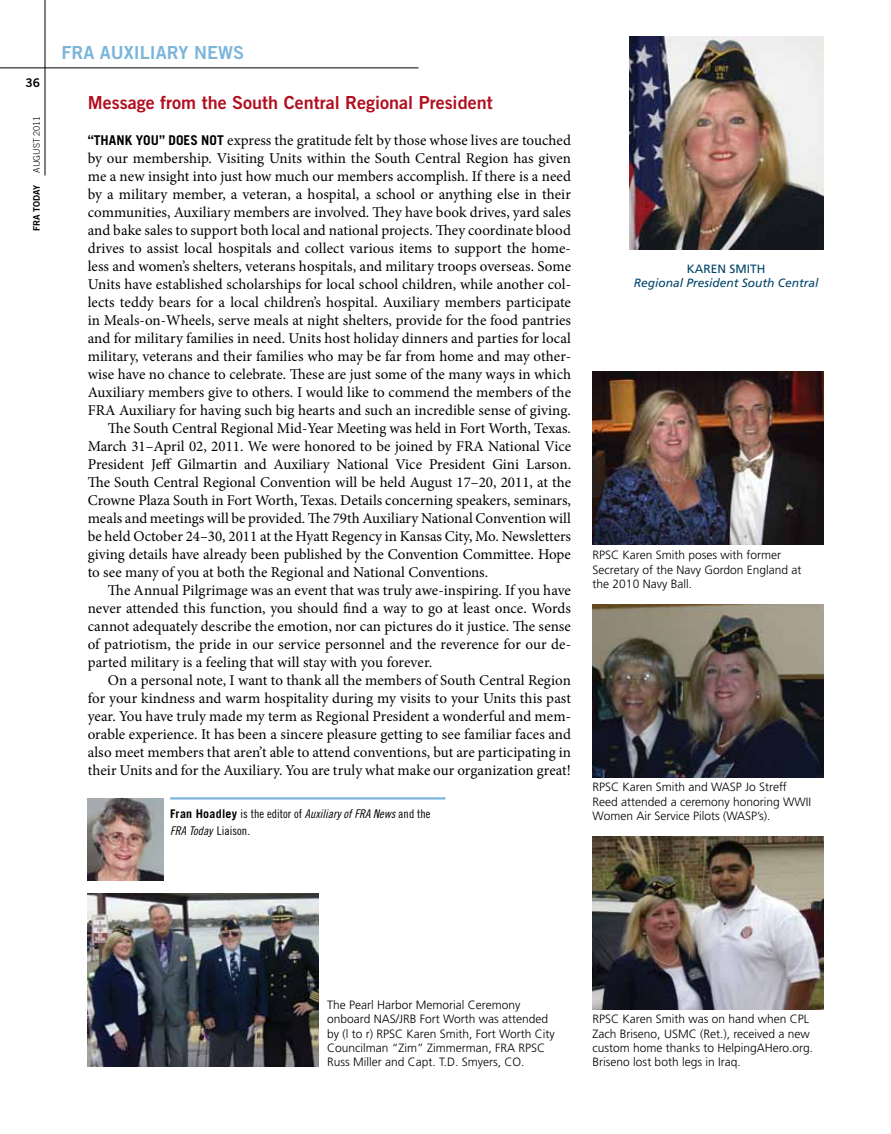
<style>
.page{position:relative;width:891px;height:1134px;background:#fff}
.page>*{position:absolute;margin:0;border:0;box-sizing:border-box;transform-origin:0 0}
.t1{font:18px "Trade Gothic Bold Two";color:#b10f1f}
.t2{font:18px "Trade Gothic Bold Two";color:#7bb6da}
.t3{font:15px "Minion Pro";color:#000}
.t4{font:300 12px/14.4px "Frutiger";color:#000}
.t5{font:12px "Trade Gothic Cond Eighteen";letter-spacing:.005em;color:#000}
.t6{font:italic 12px "Frutiger";color:#00446a}
.t7{font:12px "Trade Gothic Cond Eighteen Obl";letter-spacing:.005em;color:#000}
.t8{font:12px "Frutiger";color:#00446a}
.t9{font:12px "Trade Gothic Bold Two";color:#000}
.t10{font:300 9px "Trade Gothic";color:#000}
.t11{font:9px "Trade Gothic Bold Two";color:#000}
.s1{font-family:"Trade Gothic";font-weight:700;font-size:13.5px}
.s2{font-family:"Trade Gothic";font-weight:700}
.s3{font-family:"Trade Gothic Cond Eighteen Obl"}
.s4{font-family:"Trade Gothic Cond Eighteen"}
</style>
<div class="page">
<hr style="left:45px;top:0;width:1px;height:176px;background:#000">
<hr style="left:0;top:68px;width:418px;height:1px;background:#000">
<hr style="left:170px;top:797px;width:275px;height:3px;background:#7bb6da">
<img style="left:87px;top:798px;width:76px;height:82px">
<img style="left:630px;top:36px;width:194px;height:213px">
<img style="left:593px;top:371px;width:231px;height:173px">
<img style="left:593px;top:605px;width:231px;height:173px">
<img style="left:593px;top:837px;width:231px;height:173px">
<img style="left:88px;top:894px;width:231px;height:172px">
<p class="t9" style="left:25px;top:76px;width:16px">36</p>
<p class="t10" style="left:31px;top:173px;width:59px;rotate:-90deg">August 2011</p>
<p class="t11" style="left:31px;top:231px;width:48px;rotate:-90deg">FRA Today</p>
<p class="t2" style="left:61px;top:41px;width:181px">FRA Auxiliary news</p>
<p class="t1" style="left:88px;top:92px;width:406px">Message from the South Central Regional President</p>
<p class="t3" style="left:88px;top:130px;width:485px"><span class="s1">“THANK YOU” DOES NOT</span> express the gratitude felt by those whose lives are touched</p>
<p class="t3" style="left:88px;top:148px;width:485px">by our membership. Visiting Units within the South Central Region has given</p>
<p class="t3" style="left:88px;top:166px;width:485px">me a new insight into just how much our members accomplish. If there is a need</p>
<p class="t3" style="left:88px;top:184px;width:485px">by a military member, a veteran, a hospital, a school or anything else in their</p>
<p class="t3" style="left:88px;top:202px;width:485px">communities, Auxiliary members are involved. They have book drives, yard sales</p>
<p class="t3" style="left:88px;top:220px;width:485px">and bake sales to support both local and national projects. They coordinate blood</p>
<p class="t3" style="left:88px;top:238px;width:485px">drives to assist local hospitals and collect various items to support the home-</p>
<p class="t3" style="left:88px;top:256px;width:485px">less and women’s shelters, veterans hospitals, and military troops overseas. Some</p>
<p class="t3" style="left:88px;top:274px;width:485px">Units have established scholarships for local school children, while another col-</p>
<p class="t3" style="left:88px;top:292px;width:485px">lects teddy bears for a local children’s hospital. Auxiliary members participate</p>
<p class="t3" style="left:88px;top:310px;width:485px">in Meals-on-Wheels, serve meals at night shelters, provide for the food pantries</p>
<p class="t3" style="left:88px;top:328px;width:485px">and for military families in need. Units host holiday dinners and parties for local</p>
<p class="t3" style="left:88px;top:346px;width:485px">military, veterans and their families who may be far from home and may other-</p>
<p class="t3" style="left:88px;top:364px;width:485px">wise have no chance to celebrate. These are just some of the many ways in which</p>
<p class="t3" style="left:88px;top:382px;width:485px">Auxiliary members give to others. I would like to commend the members of the</p>
<p class="t3" style="left:88px;top:400px;width:485px">FRA Auxiliary for having such big hearts and such an incredible sense of giving.</p>
<p class="t3" style="left:108px;top:418px;width:465px">The South Central Regional Mid-Year Meeting was held in Fort Worth, Texas.</p>
<p class="t3" style="left:88px;top:436px;width:485px">March 31–April 02, 2011. We were honored to be joined by FRA National Vice</p>
<p class="t3" style="left:88px;top:454px;width:485px">President Jeff Gilmartin and Auxiliary National Vice President Gini Larson.</p>
<p class="t3" style="left:88px;top:472px;width:485px">The South Central Regional Convention will be held August 17–20, 2011, at the</p>
<p class="t3" style="left:88px;top:490px;width:485px">Crowne Plaza South in Fort Worth, Texas. Details concerning speakers, seminars,</p>
<p class="t3" style="left:88px;top:508px;width:485px">meals and meetings will be provided. The 79th Auxiliary National Convention will</p>
<p class="t3" style="left:88px;top:526px;width:485px">be held October 24–30, 2011 at the Hyatt Regency in Kansas City, Mo. Newsletters</p>
<p class="t3" style="left:88px;top:544px;width:485px">giving details have already been published by the Convention Committee. Hope</p>
<p class="t3" style="left:88px;top:562px;width:402px">to see many of you at both the Regional and National Conventions.</p>
<p class="t3" style="left:108px;top:580px;width:465px">The Annual Pilgrimage was an event that was truly awe-inspiring. If you have</p>
<p class="t3" style="left:88px;top:598px;width:485px">never attended this function, you should find a way to go at least once. Words</p>
<p class="t3" style="left:88px;top:616px;width:485px">cannot adequately describe the emotion, nor can pictures do it justice. The sense</p>
<p class="t3" style="left:88px;top:634px;width:485px">of patriotism, the pride in our service personnel and the reverence for our de-</p>
<p class="t3" style="left:88px;top:652px;width:346px">parted military is a feeling that will stay with you forever.</p>
<p class="t3" style="left:108px;top:670px;width:464px">On a personal note, I want to thank all the members of South Central Region</p>
<p class="t3" style="left:88px;top:688px;width:485px">for your kindness and warm hospitality during my visits to your Units this past</p>
<p class="t3" style="left:88px;top:706px;width:485px">year. You have truly made my term as Regional President a wonderful and mem-</p>
<p class="t3" style="left:88px;top:724px;width:485px">orable experience. It has been a sincere pleasure getting to see familiar faces and</p>
<p class="t3" style="left:88px;top:742px;width:485px">also meet members that aren’t able to attend conventions, but are participating in</p>
<p class="t3" style="left:88px;top:760px;width:485px">their Units and for the Auxiliary. You are truly what make our organization great!</p>
<p class="t5" style="left:170px;top:807px;width:262px"><span class="s2">FRAN HOADLEY</span> is the editor of <span class="s3">Auxiliary of FRA News</span> and the</p>
<p class="t7" style="left:170px;top:824px;width:81px">FRA Today <span class="s4">Liaison.</span></p>
<p class="t8" style="left:687px;top:261px;width:80px">KAREN SMITH</p>
<p class="t6" style="left:634px;top:276px;width:186px">Regional President South Central</p>
<p class="t4" style="left:593px;top:548px;width:210px">RPSC Karen Smith poses with former<br>Secretary of the Navy Gordon England at the 2010 Navy Ball.</p>
<p class="t4" style="left:593px;top:780px;width:220px">RPSC Karen Smith and WASP Jo Streff<br>Reed attended a ceremony honoring WWII<br>Women Air Service Pilots (WASP’s).</p>
<p class="t4" style="left:327px;top:998px;width:229px">The Pearl Harbor Memorial Ceremony onboard NAS/JRB Fort Worth was attended by (l to r) RPSC Karen Smith, Fort Worth City Councilman “Zim” Zimmerman, FRA RPSC Russ Miller and Capt. T.D. Smyers, CO.</p>
<p class="t4" style="left:593px;top:1012px;width:222px">RPSC Karen Smith was on hand when CPL Zach Briseno, USMC (Ret.), received a new custom home thanks to HelpingAHero.org.<br>Briseno lost both legs in Iraq.</p>
</div>
